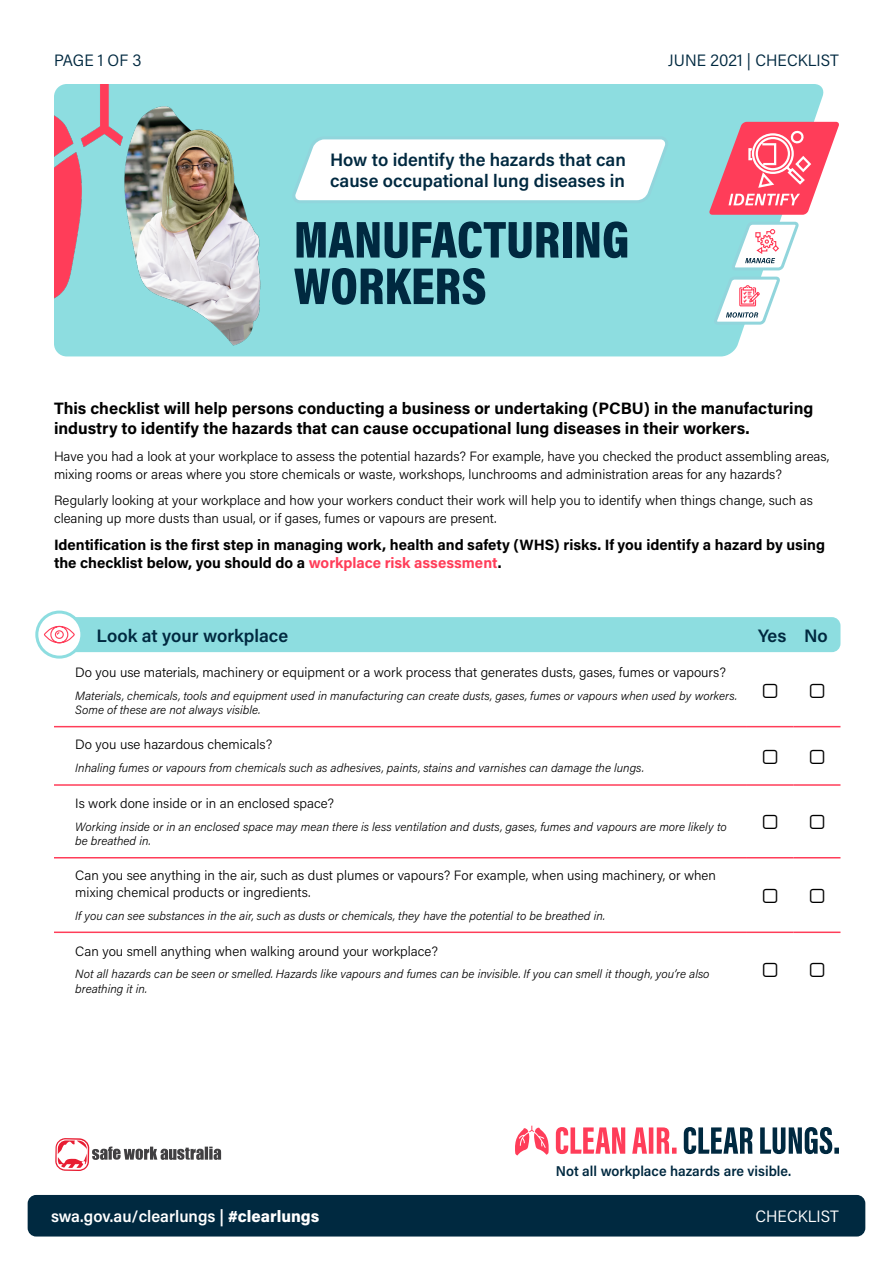
<style>
.page{position:relative;width:893px;height:1263px;background:#fff}
.page>*{position:absolute;margin:0;border:0;box-sizing:border-box;transform-origin:0 0}
.t1{font:52.5px/46.5px "Acumin Variable Concept";letter-spacing:-.15em;color:#002940}
.t2{font:18px/21.6px "Acumin Variable Concept";letter-spacing:.04em;color:#002940}
.t3{font:16.5px/19.8px "Acumin Variable Concept";letter-spacing:.055em;color:#000}
.t4{font:16.5px "Acumin Variable Concept";letter-spacing:.03em;color:#fff}
.t5{font:16.5px "Acumin Variable Concept";letter-spacing:-.02em;color:#002940}
.t6{font:16.5px "Acumin Variable Concept";letter-spacing:-.015em;color:#fff}
.t7{font:15px/18px "Acumin Variable Concept";letter-spacing:.055em;color:#000}
.t8{font:14.25px "Acumin Variable Concept";letter-spacing:.035em;color:#002940}
.t9{font:13.5px/18px "Acumin Variable Concept";letter-spacing:.01em;color:#000}
.t10{font:12px/14.4px "Acumin Variable Concept";letter-spacing:.005em;color:#000}
.s1{color:#ff3d59}
</style>
<div class="page">
<div style="left:61px;top:84px;width:764px;height:272px;background:#8ddde0"></div>
<hr style="left:54px;top:726px;width:693px;height:1px;background:#ff3d59">
<hr style="left:747px;top:726px;width:47px;height:1px;background:#ff3d59">
<hr style="left:794px;top:726px;width:46px;height:1px;background:#ff3d59">
<hr style="left:54px;top:784px;width:693px;height:2px;background:#ff3d59">
<hr style="left:747px;top:784px;width:47px;height:2px;background:#ff3d59">
<hr style="left:794px;top:784px;width:46px;height:2px;background:#ff3d59">
<hr style="left:54px;top:857px;width:693px;height:1px;background:#ff3d59">
<hr style="left:747px;top:857px;width:47px;height:1px;background:#ff3d59">
<hr style="left:794px;top:857px;width:46px;height:1px;background:#ff3d59">
<hr style="left:54px;top:931px;width:693px;height:2px;background:#ff3d59">
<hr style="left:747px;top:931px;width:47px;height:2px;background:#ff3d59">
<hr style="left:794px;top:931px;width:46px;height:2px;background:#ff3d59">
<div style="left:54px;top:617px;width:786px;height:35px;background:#8ddde0;border-radius:9px"></div>
<svg style="left:37px;top:612px;width:45px;height:45px"></svg>
<div style="left:35px;top:611px;width:48px;height:48px;border:3px solid #8ddde0;border-radius:50%"></div>
<svg style="left:43px;top:625px;width:32px;height:19px"></svg>
<img style="left:54px;top:84px;width:215px;height:271px">
<svg style="left:709px;top:122px;width:130px;height:204px"></svg>
<div style="left:28px;top:1195px;width:837px;height:41px;background:#002940;border-radius:9px"></div>
<svg style="left:515px;top:1126px;width:34px;height:29px"></svg>
<svg style="left:556px;top:1127px;width:121px;height:27px"></svg>
<svg style="left:684px;top:1127px;width:155px;height:27px"></svg>
<svg style="left:55px;top:1138px;width:166px;height:33px"></svg>
<svg style="left:289px;top:135px;width:383px;height:70px"></svg>
<p class="t5" style="left:54px;top:49px;width:90px">PAGE 1 OF 3</p>
<h2 class="t2" style="left:330px;top:148px;width:297px">How to identify the hazards that can cause occupational lung diseases in</h2>
<h1 class="t1" style="left:294px;top:214px;width:347px">MANUFACTURI NG<br>WORKERS</h1>
<p class="t5" style="left:668px;top:49px;width:172px">JUNE 2021 | CHECKLIST</p>
<p class="t3" style="left:54px;top:398px;width:760px">This checklist will help persons conducting a business or undertaking (PCBU) in the manufacturing industry to identify the hazards that can cause occupational lung diseases in their workers.</p>
<p class="t9" style="left:54px;top:447px;width:777px">Have you had a look at your workplace to assess the potential hazards? For example, have you checked the product assembling areas, mixing rooms or areas where you store chemicals or waste, workshops, lunchrooms and administration areas for any hazards?</p>
<p class="t9" style="left:54px;top:491px;width:760px">Regularly looking at your workplace and how your workers conduct their work will help you to identify when things change, such as cleaning up more dusts than usual, or if gases, fumes or vapours are present.</p>
<p class="t7" style="left:54px;top:535px;width:772px">Identification is the first step in managing work, health and safety (WHS) risks. If you identify a hazard by using the checklist below, you should do a <span class="s1">workplace risk assessment</span>.</p>
<h2 class="t2" style="left:97px;top:624px;width:192px">Look at your workplace</h2>
<h2 class="t2" style="left:758px;top:624px;width:70px">Yes No</h2>
<p class="t9" style="left:75px;top:662px;width:652px">Do you use materials, machinery or equipment or a work process that generates dusts, gases, fumes or vapours?</p>
<p class="t10" style="left:75px;top:688px;width:663px">Materials, chemicals, tools and equipment used in manufacturing can create dusts, gases, fumes or vapours when used by workers.<br>Some of these are not always visible.</p>
<p class="t9" style="left:75px;top:735px;width:198px">Do you use hazardous chemicals?</p>
<p class="t10" style="left:75px;top:760px;width:570px">Inhaling fumes or vapours from chemicals such as adhesives, paints, stains and varnishes can damage the lungs.</p>
<p class="t9" style="left:75px;top:793px;width:260px">Is work done inside or in an enclosed space?</p>
<p class="t10" style="left:75px;top:819px;width:653px">Working inside or in an enclosed space may mean there is less ventilation and dusts, gases, fumes and vapours are more likely to be breathed in.</p>
<p class="t9" style="left:75px;top:867px;width:642px;line-height:16.2px">Can you see anything in the air, such as dust plumes or vapours? For example, when using machinery, or when mixing chemical products or ingredients.</p>
<p class="t10" style="left:75px;top:908px;width:531px">If you can see substances in the air, such as dusts or chemicals, they have the potential to be breathed in.</p>
<p class="t9" style="left:75px;top:941px;width:364px">Can you smell anything when walking around your workplace?</p>
<p class="t10" style="left:75px;top:966px;width:636px">Not all hazards can be seen or smelled. Hazards like vapours and fumes can be invisible. If you can smell it though, you’re also breathing it in.</p>
<p class="t8" style="left:556px;top:1161px;width:236px">Not all workplace hazards are visible.</p>
<p class="t4" style="left:51px;top:1205px;width:268px">swa.gov.au/clearlungs | #clearlungs</p>
<p class="t6" style="left:755px;top:1205px;width:85px">CHECKLIST</p>
</div>
